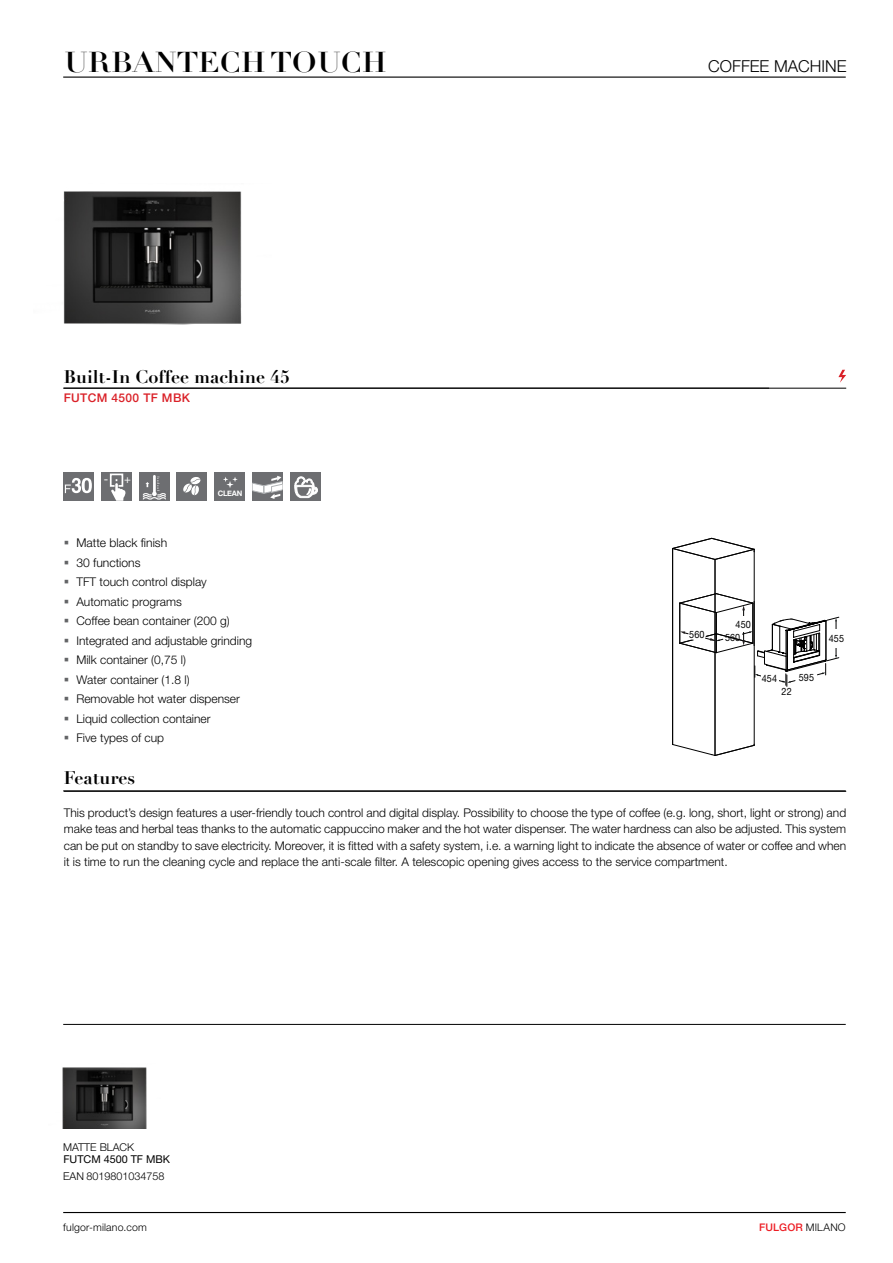
<style>
.page{position:relative;width:893px;height:1263px;background:#fff}
.page>*{position:absolute;margin:0;border:0;box-sizing:border-box;transform-origin:0 0}
.t1{font:28.35px "Didot LT Pro Headline";color:#000;scale:1.11 1}
.t2{font:700 18px "Didot LT Pro";color:#000}
.t3{font:300 16.5px "Helvetica Neue LT Std";color:#000}
.t4{font:300 12.15px "Helvetica Neue LT Std";color:#000}
.t5{font:300 12px/16.5px "Helvetica Neue LT Std";color:#000;text-align:justify}
.t6{font:500 12px "Helvetica Neue LT Std";letter-spacing:.03em;color:#da2128}
.t7{font:11.25px "Helvetica Neue LT Std";color:#fff}
.t8{font:300 10.8px "Helvetica Neue LT Std";color:#000}
.t9{font:10.8px "Helvetica Neue LT Std";color:#000}
.t10{font:300 10.5px "Helvetica Neue LT Std";letter-spacing:.02em;color:#000}
.t11{font:500 10.5px "Helvetica Neue LT Std";letter-spacing:.02em;color:#ed1d24}
.t12{font:10.05px "Helvetica Neue LT Std";letter-spacing:.005em;color:#000;scale:.89 1}
.t13{font:700 7.5px "Helvetica Neue";letter-spacing:-.04em;color:#fff}
.s1{color:#636466}
.s2{font-weight:300;color:#000}
</style>
<div class="page">
<hr style="left:63px;top:77px;width:783px;height:1px;background:#000">
<hr style="left:63px;top:388px;width:706px;height:1px;background:#000">
<hr style="left:63px;top:791px;width:783px;height:1px;background:#000">
<hr style="left:63px;top:1024px;width:783px;height:1px;background:#000">
<img style="left:63px;top:191px;width:179px;height:133px">
<img style="left:62px;top:1067px;width:85px;height:62px">
<hr style="left:754px;top:552px;width:1px;height:50px;background:#000">
<hr style="left:754px;top:645px;width:1px;height:99px;background:#000">
<hr style="left:672px;top:548px;width:1px;height:196px;background:#000">
<hr style="left:715px;top:559px;width:1px;height:196px;background:#000">
<svg style="left:672px;top:538px;width:83px;height:22px"></svg>
<svg style="left:672px;top:744px;width:83px;height:12px"></svg>
<svg style="left:679px;top:593px;width:161px;height:93px"></svg>
<div style="left:761px;top:672px;width:17px;height:11px;background:#fff"></div>
<div style="left:739px;top:617px;width:8px;height:15px;background:#fff"></div>
<hr style="left:64px;top:388px;width:782px;height:1px;background:#000">
<svg style="left:838px;top:370px;width:8px;height:13px"></svg>
<div style="left:101px;top:472px;width:30px;height:29px;background:#6d6e71"></div>
<svg style="left:109px;top:473px;width:17px;height:28px"></svg>
<div style="left:139px;top:472px;width:30px;height:29px;background:#6d6e71"></div>
<svg style="left:143px;top:475px;width:23px;height:25px"></svg>
<div style="left:177px;top:472px;width:30px;height:29px;background:#6d6e71"></div>
<svg style="left:183px;top:477px;width:18px;height:18px"></svg>
<div style="left:215px;top:472px;width:30px;height:29px;background:#6d6e71"></div>
<svg style="left:223px;top:477px;width:15px;height:11px"></svg>
<div style="left:252px;top:472px;width:30px;height:29px;background:#6d6e71"></div>
<svg style="left:252px;top:476px;width:30px;height:23px"></svg>
<div style="left:290px;top:472px;width:30px;height:29px;background:#6d6e71"></div>
<svg style="left:294px;top:476px;width:24px;height:22px"></svg>
<div style="left:64px;top:472px;width:30px;height:29px;background:#6d6e71"></div>
<svg style="left:65px;top:478px;width:27px;height:15px"></svg>
<hr style="left:63px;top:1212px;width:783px;height:1px;background:#000">
<h1 class="t1" style="left:64px;top:45px;width:292px">URBANTECH TOUCH</h1>
<h2 class="t2" style="left:64px;top:365px;width:228px">Built-In Coffee machine 45</h2>
<p class="t6" style="left:64px;top:390px;width:128px">FUTCM 4500 TF MBK</p>
<p class="t7" style="left:104px;top:472px;width:29px">- +</p>
<p class="t13" style="left:218px;top:488px;width:26px">CLEAN</p>
<p class="t4" style="left:64px;top:535px;width:105px"><span class="s1">▪</span> Matte black finish</p>
<p class="t4" style="left:64px;top:555px;width:78px"><span class="s1">▪</span> 30 functions</p>
<p class="t5" style="left:64px;top:573px;width:145px"><span class="s1">▪</span> TFT touch control display</p>
<p class="t5" style="left:64px;top:593px;width:120px"><span class="s1">▪</span> Automatic programs</p>
<p class="t5" style="left:64px;top:612px;width:167px"><span class="s1">▪</span> Coffee bean container (200 g)</p>
<p class="t5" style="left:64px;top:632px;width:190px"><span class="s1">▪</span> Integrated and adjustable grinding</p>
<p class="t5" style="left:64px;top:651px;width:124px"><span class="s1">▪</span> Milk container (0,75 l)</p>
<p class="t5" style="left:64px;top:671px;width:127px"><span class="s1">▪</span> Water container (1.8 l)</p>
<p class="t5" style="left:64px;top:690px;width:178px"><span class="s1">▪</span> Removable hot water dispenser</p>
<p class="t5" style="left:64px;top:710px;width:148px"><span class="s1">▪</span> Liquid collection container</p>
<p class="t5" style="left:64px;top:729px;width:102px"><span class="s1">▪</span> Five types of cup</p>
<h2 class="t2" style="left:64px;top:766px;width:73px">Features</h2>
<h3 class="t3" style="left:708px;top:56px;width:140px">COFFEE MACHINE</h3>
<p class="t12" style="left:689px;top:628px;width:19px">560</p>
<p class="t12" style="left:736px;top:619px;width:19px">450</p>
<p class="t12" style="left:725px;top:631px;width:19px">560</p>
<p class="t12" style="left:762px;top:672px;width:19px">454</p>
<p class="t12" style="left:782px;top:686px;width:13px">22</p>
<p class="t12" style="left:799px;top:672px;width:19px">595</p>
<p class="t12" style="left:829px;top:632px;width:19px">455</p>
<p class="t5" style="left:64px;top:804px;width:784px">This product’s design features a user-friendly touch control and digital display. Possibility to choose the type of coffee (e.g. long, short, light or strong) and make teas and herbal teas thanks to the automatic cappuccino maker and the hot water dispenser. The water hardness can also be adjusted. This system can be put on standby to save electricity. Moreover, it is fitted with a safety system, i.e. a warning light to indicate the absence of water or coffee and when it is time to run the cleaning cycle and replace the anti-scale filter. A telescopic opening gives access to the service compartment.</p>
<p class="t8" style="left:63px;top:1140px;width:72px">MATTE BLACK</p>
<p class="t9" style="left:63px;top:1153px;width:108px">FUTCM 4500 TF MBK</p>
<p class="t8" style="left:63px;top:1169px;width:103px">EAN 8019801034758</p>
<p class="t10" style="left:63px;top:1220px;width:85px">fulgor-milano.com</p>
<p class="t11" style="left:759px;top:1220px;width:88px">FULGOR <span class="s2">MILANO</span></p>
</div>
